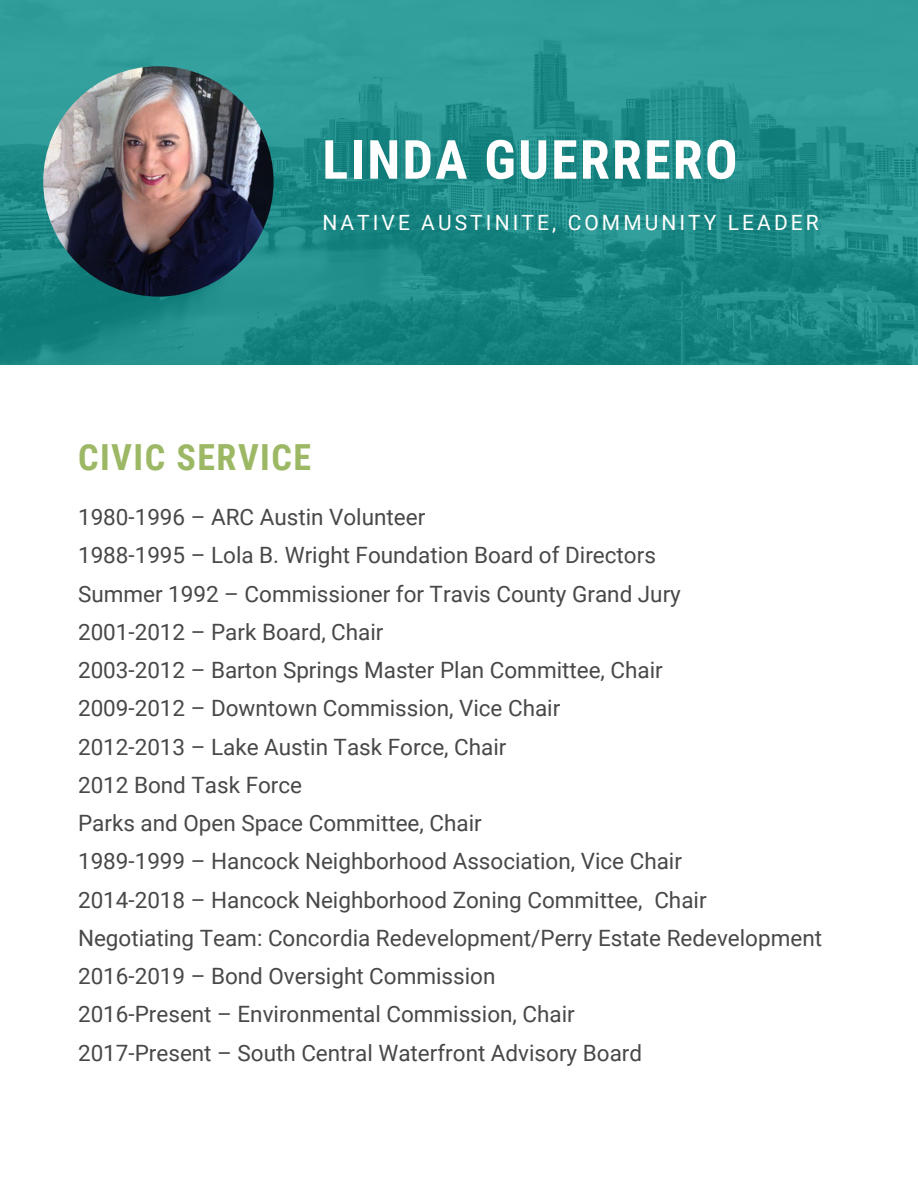
<style>
.page{position:relative;width:918px;height:1188px;background:#fff}
.page>*{position:absolute;margin:0;border:0;box-sizing:border-box;transform-origin:0 0}
.t1{font:700 54px "Roboto Condensed";letter-spacing:.04em;color:#fff}
.t2{font:700 36px "Roboto Condensed";letter-spacing:.04em;color:#9cb865}
.t3{font:22.5px/38.2px "Roboto";color:#484848}
.t4{font:21px "Roboto";letter-spacing:.15em;color:#fff}
</style>
<div class="page">
<svg style="left:0;top:0;width:918px;height:365px;background:#238f8c"></svg>
<img style="left:43px;top:66px;width:231px;height:231px;border-radius:50%">
<h1 class="t1" style="left:322px;top:129px;width:417px">LINDA GUERRERO</h1>
<p class="t4" style="left:322px;top:210px;width:498px">NATIVE AUSTINITE, COMMUNITY LEADER</p>
<h2 class="t2" style="left:78px;top:436px;width:235px">CIVIC SERVICE</h2>
<p class="t3" style="left:78px;top:498px;width:746px">1980-1996 – ARC Austin Volunteer<br>1988-1995 – Lola B. Wright Foundation Board of Directors<br>Summer 1992 – Commissioner for Travis County Grand Jury<br>2001-2012 – Park Board, Chair<br>2003-2012 – Barton Springs Master Plan Committee, Chair<br>2009-2012 – Downtown Commission, Vice Chair<br>2012-2013 – Lake Austin Task Force, Chair<br>2012 Bond Task Force<br>Parks and Open Space Committee, Chair<br>1989-1999 – Hancock Neighborhood Association, Vice Chair<br>2014-2018 – Hancock Neighborhood Zoning Committee, Chair Negotiating Team: Concordia Redevelopment/Perry Estate Redevelopment 2016-2019 – Bond Oversight Commission<br>2016-Present – Environmental Commission, Chair<br>2017-Present – South Central Waterfront Advisory Board</p>
</div>
